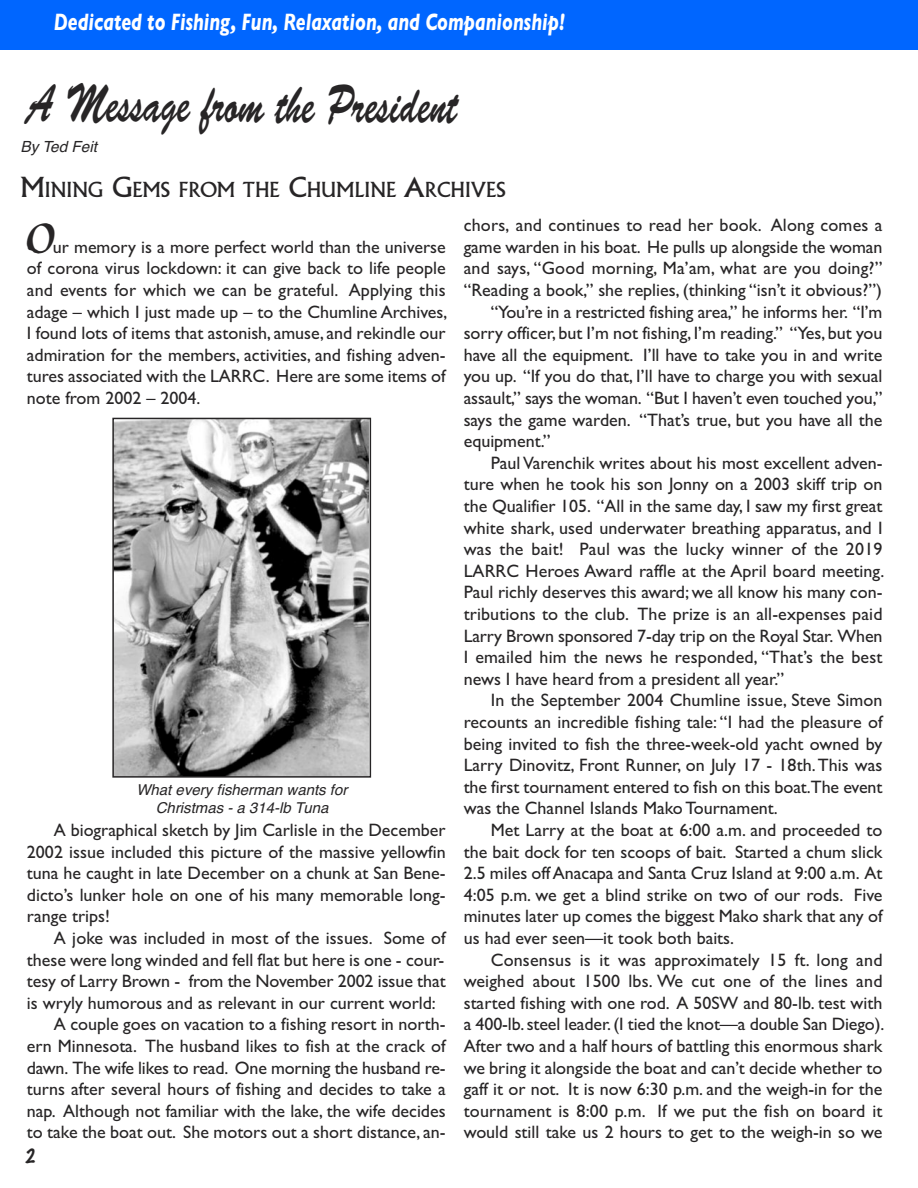
<style>
.page{position:relative;width:918px;height:1188px;background:#fff}
.page>*{position:absolute;margin:0;border:0;box-sizing:border-box;transform-origin:0 0}
.t1{font:54px "Brush Script Std";color:#272526;scale:.65 1}
.t2{font:54px "Pelican";color:#272526;scale:.9 1}
.t3{font:italic 700 24px "Gill Sans";color:#fff;scale:.75 1}
.t4{font:20.25px "Albertus";color:#272526}
.t5{font:18px/21.6px "Gill Sans";color:#272526;text-align:justify}
.t6{font:100 18px "Marker Felt";color:#272526}
.t7{font:italic 15.45px "Helvetica";color:#272526}
.t8{font:italic 15px/18px "Helvetica";color:#272526;text-align:center}
.s1{font-size:27px}
</style>
<div class="page">
<div style="left:0;top:0;width:918px;height:50px;background:#06f"></div>
<img style="left:115px;top:421px;width:253px;height:354px">
<div style="left:112px;top:418px;width:259px;height:360px;border:2px solid #272526"></div>
<h2 class="t3" style="left:54px;top:7px;width:683px">Dedicated to Fishing, Fun, Relaxation, and Companionship!</h2>
<h1 class="t1" style="left:27px;top:85px;width:664px">A Message from the President</h1>
<p class="t7" style="left:20px;top:138px;width:78px">By Ted Feit</p>
<p class="t4" style="left:21px;top:182px;width:486px"><span class="s1">M</span>INING <span class="s1">G</span>EMS FROM THE <span class="s1">C</span>HUMLINE <span class="s1">A</span>RCHIVES</p>
<h1 class="t2" style="left:26px;top:215px;width:34px">O</h1>
<p class="t5" style="left:27px;top:236px;width:422px;text-indent:26px">ur memory is a more perfect world than the universe of corona virus lockdown: it can give back to life people and events for which we can be grateful. Applying this adage – which I just made up – to the Chumline Archives, I found lots of items that astonish, amuse, and rekindle our admiration for the members, activities, and fishing adven&shy;tures associated with the LARRC. Here are some items of note from 2002 – 2004.</p>
<p class="t8" style="left:136px;top:781px;width:212px">What every fisherman wants for<br>Christmas - a 314-lb Tuna</p>
<p class="t5" style="left:27px;top:819px;width:420px;text-indent:27px">A biographical sketch by Jim Carlisle in the December 2002 issue included this picture of the massive yellowfin tuna he caught in late December on a chunk at San Bene&shy;dicto’s lunker hole on one of his many memorable long&shy;range trips!</p>
<p class="t5" style="left:54px;top:927px;width:393px">A joke was included in most of the issues. Some of</p>
<p class="t5" style="left:27px;top:949px;width:419px">these were long winded and fell flat but here is one - cour-</p>
<p class="t5" style="left:27px;top:970px;width:420px">tesy of Larry Brown - from the November 2002 issue that</p>
<p class="t5" style="left:27px;top:992px;width:411px">is wryly humorous and as relevant in our current world:</p>
<p class="t5" style="left:54px;top:1013px;width:393px">A couple goes on vacation to a fishing resort in north-</p>
<p class="t5" style="left:27px;top:1035px;width:420px">ern Minnesota. The husband likes to fish at the crack of</p>
<p class="t5" style="left:27px;top:1057px;width:420px">dawn. The wife likes to read. One morning the husband re-</p>
<p class="t5" style="left:27px;top:1078px;width:420px">turns after several hours of fishing and decides to take a</p>
<p class="t5" style="left:27px;top:1100px;width:420px">nap. Although not familiar with the lake, the wife decides</p>
<p class="t5" style="left:27px;top:1121px;width:420px">to take the boat out. She motors out a short distance, an-</p>
<p class="t6" style="left:25px;top:1142px;width:12px">2</p>
<p class="t5" style="left:464px;top:214px;width:420px">chors, and continues to read her book. Along comes a</p>
<p class="t5" style="left:464px;top:236px;width:420px">game warden in his boat. He pulls up alongside the woman</p>
<p class="t5" style="left:464px;top:257px;width:420px">and says, “Good morning, Ma’am, what are you doing?”</p>
<p class="t5" style="left:464px;top:279px;width:420px">“Reading a book,” she replies, (thinking “isn’t it obvious?”)</p>
<p class="t5" style="left:491px;top:301px;width:393px">“You’re in a restricted fishing area,” he informs her. “I’m</p>
<p class="t5" style="left:464px;top:322px;width:420px">sorry officer, but I’m not fishing, I’m reading.” “Yes, but you</p>
<p class="t5" style="left:464px;top:344px;width:420px">have all the equipment. I’ll have to take you in and write</p>
<p class="t5" style="left:464px;top:365px;width:420px">you up. “If you do that, I’ll have to charge you with sexual</p>
<p class="t5" style="left:464px;top:387px;width:420px">assault,” says the woman. “But I haven’t even touched you,”</p>
<p class="t5" style="left:464px;top:409px;width:420px">says the game warden. “That’s true, but you have all the</p>
<p class="t5" style="left:464px;top:430px;width:88px">equipment.”</p>
<p class="t5" style="left:491px;top:452px;width:393px">PaulVarenchik writes about his most excellent adven-</p>
<p class="t5" style="left:464px;top:473px;width:420px">ture when he took his son Jonny on a 2003 skiff trip on</p>
<p class="t5" style="left:464px;top:495px;width:420px">the Qualifier 105. “All in the same day, I saw my first great</p>
<p class="t5" style="left:464px;top:517px;width:420px">white shark, used underwater breathing apparatus, and I</p>
<p class="t5" style="left:464px;top:538px;width:420px">was the bait! Paul was the lucky winner of the 2019</p>
<p class="t5" style="left:464px;top:560px;width:422px">LARRC Heroes Award raffle at the April board meeting.</p>
<p class="t5" style="left:464px;top:581px;width:420px">Paul richly deserves this award; we all know his many con-</p>
<p class="t5" style="left:464px;top:603px;width:420px">tributions to the club. The prize is an all-expenses paid</p>
<p class="t5" style="left:464px;top:625px;width:420px">Larry Brown sponsored 7-day trip on the Royal Star. When</p>
<p class="t5" style="left:464px;top:646px;width:420px">I emailed him the news he responded, “That’s the best</p>
<p class="t5" style="left:464px;top:668px;width:322px">news I have heard from a president all year.”</p>
<p class="t5" style="left:491px;top:689px;width:393px">In the September 2004 Chumline issue, Steve Simon</p>
<p class="t5" style="left:464px;top:711px;width:420px">recounts an incredible fishing tale: “I had the pleasure of</p>
<p class="t5" style="left:464px;top:733px;width:420px">being invited to fish the three-week-old yacht owned by</p>
<p class="t5" style="left:464px;top:754px;width:420px">Larry Dinovitz, Front Runner, on July 17 - 18th.This was</p>
<p class="t5" style="left:464px;top:776px;width:420px">the first tournament entered to fish on this boat.The event</p>
<p class="t5" style="left:464px;top:797px;width:316px">was the Channel Islands Mako Tournament.</p>
<p class="t5" style="left:491px;top:819px;width:393px">Met Larry at the boat at 6:00 a.m. and proceeded to</p>
<p class="t5" style="left:464px;top:841px;width:420px">the bait dock for ten scoops of bait. Started a chum slick</p>
<p class="t5" style="left:464px;top:862px;width:420px">2.5 miles offAnacapa and Santa Cruz Island at 9:00 a.m. At</p>
<p class="t5" style="left:464px;top:884px;width:420px">4:05 p.m. we get a blind strike on two of our rods. Five</p>
<p class="t5" style="left:464px;top:905px;width:420px">minutes later up comes the biggest Mako shark that any of</p>
<p class="t5" style="left:464px;top:927px;width:272px">us had ever seen—it took both baits.</p>
<p class="t5" style="left:491px;top:949px;width:393px">Consensus is it was approximately 15 ft. long and</p>
<p class="t5" style="left:464px;top:970px;width:420px">weighed about 1500 lbs. We cut one of the lines and</p>
<p class="t5" style="left:464px;top:992px;width:420px">started fishing with one rod. A 50SW and 80-lb. test with</p>
<p class="t5" style="left:464px;top:1013px;width:422px">a 400-lb.steel leader.(I tied the knot—a double San Diego).</p>
<p class="t5" style="left:464px;top:1035px;width:420px">After two and a half hours of battling this enormous shark</p>
<p class="t5" style="left:464px;top:1057px;width:420px">we bring it alongside the boat and can’t decide whether to</p>
<p class="t5" style="left:464px;top:1078px;width:420px">gaff it or not. It is now 6:30 p.m. and the weigh-in for the</p>
<p class="t5" style="left:464px;top:1100px;width:420px">tournament is 8:00 p.m. If we put the fish on board it</p>
<p class="t5" style="left:464px;top:1121px;width:420px">would still take us 2 hours to get to the weigh-in so we</p>
</div>
